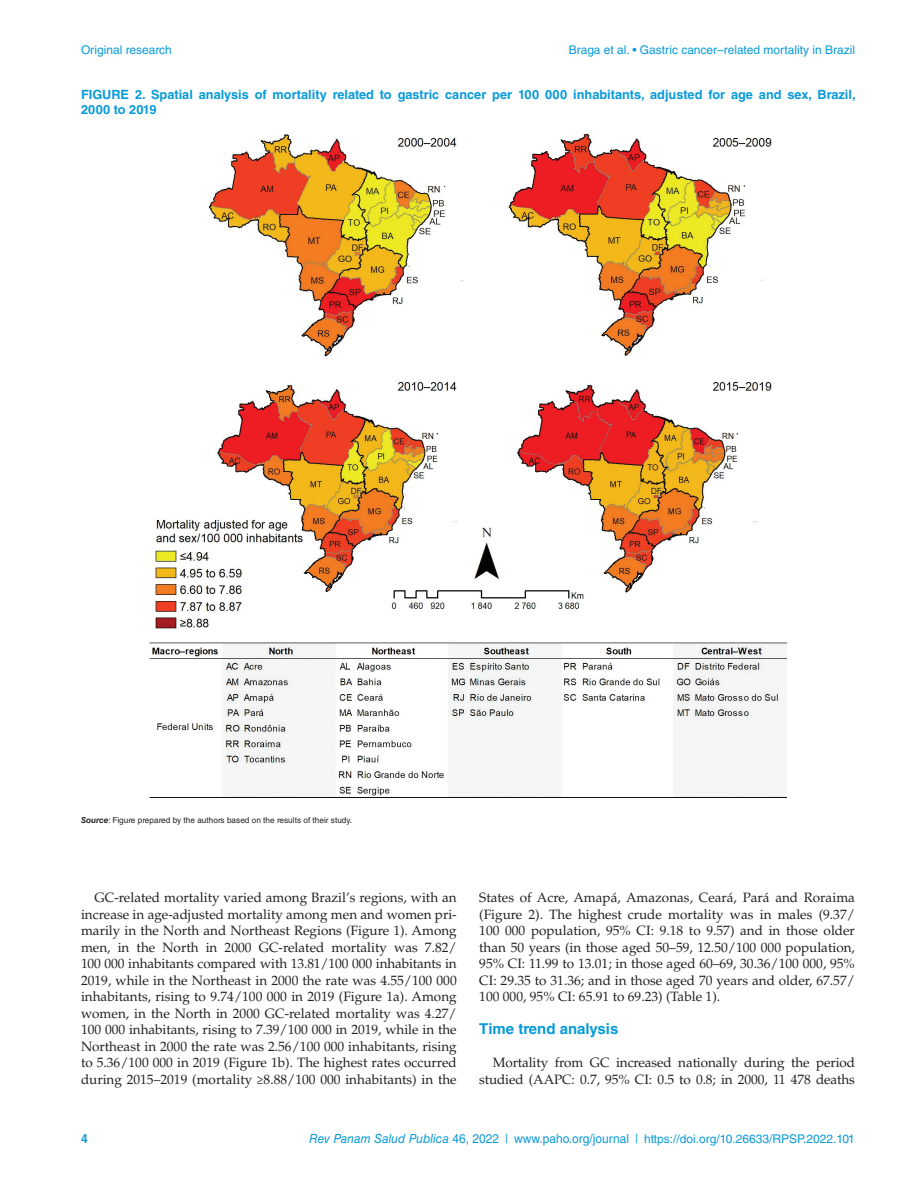
<style>
.page{position:relative;width:918px;height:1188px;background:#fff}
.page>*{position:absolute;margin:0;border:0;box-sizing:border-box;transform-origin:0 0}
.t1{font:700 15px "Helvetica LT Std";color:#089ad9}
.t2{font:13.5px/16.5px "Palatino LT Std";color:#231f20;text-align:justify}
.t3{font:700 12.75px/15px "Helvetica LT Std";color:#089ad9}
.t4{font:700 12.6px "Helvetica LT Std";color:#089ad9;scale:.95 1}
.t5{font:12px "Helvetica LT Std";color:#089ad9}
.t6{font:8.25px "Helvetica LT Std";color:#231f20}
.s1{font-weight:700;font-style:italic}
.s2{font-style:italic;font-size:12.6px}
.s3{font-size:12.6px}
</style>
<div class="page">
<img style="left:149px;top:133px;width:638px;height:665px">
<p class="t5" style="left:81px;top:43px;width:92px">Original research</p>
<p class="t5" style="left:569px;top:43px;width:288px">Braga et al. • Gastric cancer–related mortality in Brazil</p>
<p class="t3" style="left:81px;top:87px;width:776px">FIGURE 2. Spatial analysis of mortality related to gastric cancer per 100 000 inhabitants, adjusted for age and sex, Brazil,<br>2000 to 2019</p>
<p class="t6" style="left:81px;top:815px;width:273px"><span class="s1">Source</span>: Figure prepared by the authors based on the results of their study.</p>
<p class="t2" style="left:81px;top:890px;width:377px;text-indent:14px">GC-related mortality varied among Brazil’s regions, with an increase in age-adjusted mortality among men and women pri&shy;marily in the North and Northeast Regions (Figure 1). Among men, in the North in 2000 GC-related mortality was 7.82/ 100 000 inhabitants compared with 13.81/100 000 inhabitants in 2019, while in the Northeast in 2000 the rate was 4.55/100 000 inhabitants, rising to 9.74/100 000 in 2019 (Figure 1a). Among women, in the North in 2000 GC-related mortality was 4.27/ 100 000 inhabitants, rising to 7.39/100 000 in 2019, while in the Northeast in 2000 the rate was 2.56/100 000 inhabitants, rising to 5.36/100 000 in 2019 (Figure 1b). The highest rates occurred during 2015–2019 (mortality ≥8.88/100 000 inhabitants) in the</p>
<p class="t2" style="left:479px;top:890px;width:377px">States of Acre, Amapá, Amazonas, Ceará, Pará and Roraima (Figure 2). The highest crude mortality was in males (9.37/ 100 000 population, 95% CI: 9.18 to 9.57) and in those older than 50 years (in those aged 50–59, 12.50/100 000 population, 95% CI: 11.99 to 13.01; in those aged 60–69, 30.36/100 000, 95% CI: 29.35 to 31.36; and in those aged 70 years and older, 67.57/ 100 000, 95% CI: 65.91 to 69.23) (Table 1).</p>
<p class="t1" style="left:479px;top:1020px;width:141px">Time trend analysis</p>
<p class="t2" style="left:479px;top:1055px;width:377px;text-align:right">Mortality from GC increased nationally during the period studied (AAPC: 0.7, 95% CI: 0.5 to 0.8; in 2000, 11 478 deaths</p>
<p class="t4" style="left:81px;top:1131px;width:9px">4</p>
<p class="t5" style="left:309px;top:1132px;width:547px"><span class="s2">Rev Panam Salud Publica</span> <span class="s3">46, 2022 | www.paho.org/journal |</span> https://doi.org/10.26633/RPSP.2022.101</p>
</div>
